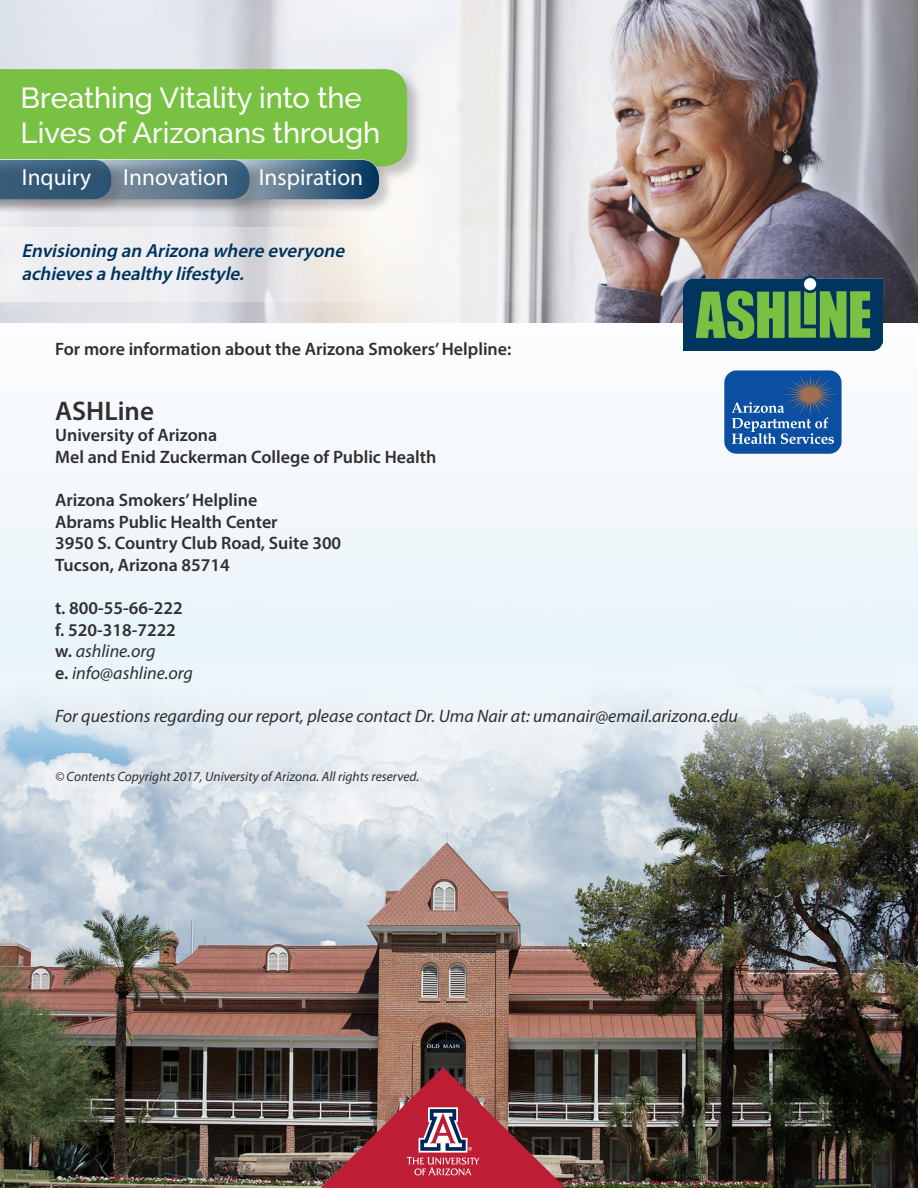
<style>
.page{position:relative;width:918px;height:1188px;background:#f4f8fc}
.page>*{position:absolute;margin:0;border:0;box-sizing:border-box;transform-origin:0 0}
.t1{font:500 29.1px/35px "Raleway";color:#fff}
.t2{font:600 27px "Myriad Pro";color:#312f30}
.t3{font:23.4px "Myriad Pro";color:#fff}
.t4{font:italic 600 18.9px/22.8px "Myriad Pro";color:#00345e}
.t5{font:600 18px/21.6px "Myriad Pro";color:#312f30}
.t6{font:italic 18px "Myriad Pro";color:#312f30}
.t7{font:italic 13.5px "Myriad Pro";color:#312f30}
.s1{font-weight:400;font-style:italic}
</style>
<div class="page">
<img style="left:0;top:614px;width:918px;height:574px">
<img style="left:0;top:0;width:918px;height:323px">
<img style="left:684px;top:275px;width:198px;height:75px">
<svg style="left:0;top:227px;width:602px;height:74px;fill:#eeeeef"></svg>
<div style="left:0;top:68px;width:423px;height:114px;background:#231f20;opacity:.23"></div>
<div style="left:0;top:159px;width:394px;height:56px;background:#231f20;opacity:.23"></div>
<div style="left:0;top:159px;width:265px;height:56px;background:#231f20;opacity:.23"></div>
<div style="left:0;top:159px;width:127px;height:56px;background:#231f20;opacity:.23"></div>
<svg style="left:0;top:69px;width:407px;height:130px"></svg>
<img style="left:321px;top:1067px;width:245px;height:121px">
<div style="left:724px;top:370px;width:118px;height:84px;background:#0a4fa2;border-radius:12px"></div>
<svg style="left:732px;top:373px;width:108px;height:71px"></svg>
<h1 class="t1" style="left:21px;top:80px;width:361px">Breathing Vitality into the<br>Lives of Arizonans through</h1>
<p class="t3" style="left:22px;top:163px;width:71px">Inquiry</p>
<p class="t3" style="left:123px;top:163px;width:107px">Innovation</p>
<p class="t3" style="left:259px;top:163px;width:106px">Inspiration</p>
<p class="t4" style="left:21px;top:239px;width:329px">Envisioning an Arizona where everyone achievesa healthy lifestyle.</p>
<p class="t5" style="left:55px;top:337px;width:458px">For more information about the Arizona Smokers’ Helpline:</p>
<h2 class="t2" style="left:55px;top:393px;width:100px">ASHLine</h2>
<p class="t5" style="left:55px;top:424px;width:383px">University of Arizona<br>Mel and Enid Zuckerman College of Public Health</p>
<p class="t5" style="left:55px;top:489px;width:288px">Arizona Smokers’ Helpline<br>Abrams Public Health Center<br>3950 S. Country Club Road, Suite 300<br>Tucson, Arizona 85714</p>
<p class="t5" style="left:55px;top:597px;width:139px">t. 800-55-66-222 f. 520-318-7222 w. <span class="s1">ashline.org<br></span>e. <span class="s1">info@ashline.org</span></p>
<p class="t6" style="left:55px;top:705px;width:684px">For questions regarding our report, please contact Dr. Uma Nair at: umanair@email.arizona.edu</p>
<p class="t7" style="left:55px;top:769px;width:366px">© Contents Copyright 2017, University of Arizona. All rights reserved.</p>
</div>
